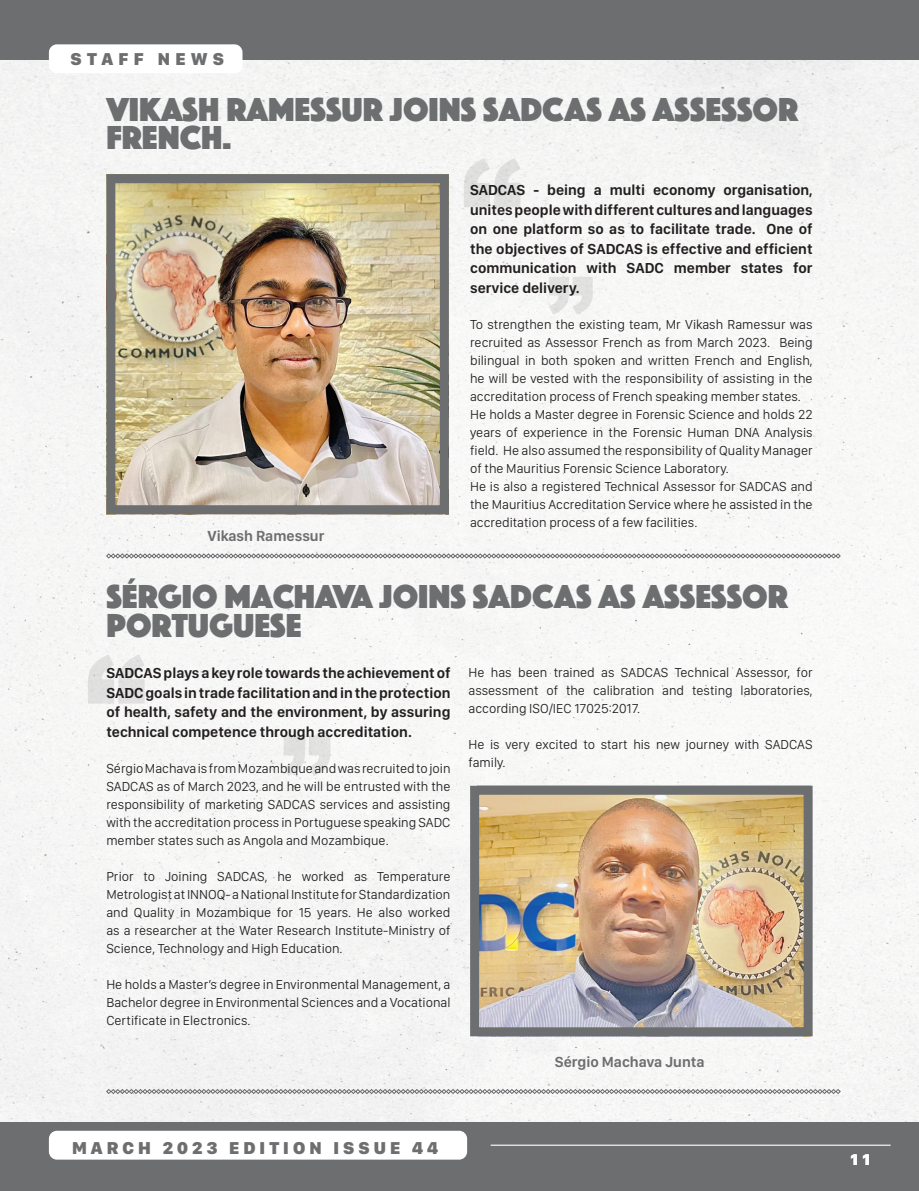
<style>
.page{position:relative;width:919px;height:1191px;background:#fff}
.page>*{position:absolute;margin:0;border:0;box-sizing:border-box;transform-origin:0 0}
.t1{font:34.5px/28.5px "Phosphate Solid";color:#6d6e70}
.t2{font:900 17.85px "SF Compact Display";letter-spacing:.23em;color:#6d6e70}
.t3{font:900 17.85px "SF Compact Display";letter-spacing:.3em;color:#6d6e70}
.t4{font:900 16.05px "SF Compact Display";color:#fff}
.t5{font:600 15.15px "SF Compact Display";color:#6d6e70}
.t6{font:600 15px/19.5px "SF Compact Display";color:#231f20;text-align:justify}
.t7{font:300 13.5px/18px "SF Compact Display";color:#231f20;text-align:justify}
</style>
<div class="page">
<div style="left:0;top:59px;width:918px;height:1064px;background:#f6f6f6"></div>
<div style="left:0;top:1123px;width:918px;height:68px;background:#6d6e70"></div>
<div style="left:0;top:0;width:918px;height:59px;background:#6d6e70"></div>
<div style="left:49px;top:1130px;width:418px;height:29px;background:#fff;border-radius:8px"></div>
<hr style="left:490px;top:1144px;width:400px;height:1px;background:#fff">
<div style="left:49px;top:44px;width:193px;height:29px;background:#fff;border-radius:8px"></div>
<svg style="left:88px;top:654px;width:57px;height:49px"></svg>
<svg style="left:284px;top:735px;width:46px;height:41px"></svg>
<img style="left:480px;top:795px;width:322px;height:231px">
<div style="left:470px;top:785px;width:342px;height:251px;border:9px solid #6d6e70"></div>
<svg style="left:106px;top:1089px;width:734px;height:5px"></svg>
<img style="left:116px;top:184px;width:323px;height:320px">
<div style="left:106px;top:174px;width:343px;height:340px;border:9px solid #6d6e70"></div>
<svg style="left:463px;top:158px;width:57px;height:49px"></svg>
<svg style="left:549px;top:277px;width:43px;height:38px"></svg>
<svg style="left:106px;top:553px;width:734px;height:5px"></svg>
<h2 class="t3" style="left:71px;top:48px;width:155px">STAFF NEWS</h2>
<p class="t1" style="left:106px;top:93px;width:693px">VIKASH RAMESSUR JOINS SADCAS AS ASSESSOR<br>FRENCH.</p>
<p class="t5" style="left:207px;top:527px;width:119px">Vikash Ramessur</p>
<p class="t6" style="left:470px;top:180px;width:344px">SADCAS - being a multi economy organisation, unites people with different cultures and languages on one platform so as to facilitate trade. One of the objectives of SADCAS is effective and efficient communication with SADC member states for service delivery.</p>
<p class="t7" style="left:470px;top:315px;width:344px">To strengthen the existing team, Mr Vikash Ramessur was recruited as Assessor French as from March 2023. Being bilingual in both spoken and written French and English, he will be vested with the responsibility of assisting in the accreditation process of French speaking member states.</p>
<p class="t7" style="left:470px;top:405px;width:344px">He holds a Master degree in Forensic Science and holds 22 years of experience in the Forensic Human DNA Analysis field. He also assumed the responsibility of Quality Manager of the Mauritius Forensic Science Laboratory.</p>
<p class="t7" style="left:470px;top:477px;width:344px">He is also a registered Technical Assessor for SADCAS and the Mauritius Accreditation Service where he assisted in the accreditation process of a few facilities.</p>
<p class="t1" style="left:106px;top:580px;width:683px">SÉRGIO MACHAVA JOINS SADCAS AS ASSESSOR<br>PORTUGUESE</p>
<p class="t6" style="left:106px;top:663px;width:345px">SADCAS plays a key role towards the achievement of SADC goals in trade facilitation and in the protection of health, safety and the environment, by assuring technical competence through accreditation.</p>
<p class="t7" style="left:106px;top:759px;width:345px">Sérgio Machava is from Mozambique and was recruited to join SADCAS as of March 2023, and he will be entrusted with the responsibility of marketing SADCAS services and assisting with the accreditation process in Portuguese speaking SADC member states such as Angola and Mozambique.</p>
<p class="t7" style="left:106px;top:867px;width:345px">Prior to Joining SADCAS, he worked as Temperature Metrologist at INNOQ- a National Institute for Standardization and Quality in Mozambique for 15 years. He also worked as a researcher at the Water Research Institute-Ministry of Science, Technology and High Education.</p>
<p class="t7" style="left:106px;top:975px;width:345px">He holds a Master’s degree in Environmental Management, a Bachelor degree in Environmental Sciences and a Vocational Certificate in Electronics.</p>
<p class="t7" style="left:468px;top:663px;width:345px">He has been trained as SADCAS Technical Assessor, for assessment of the calibration and testing laboratories, according ISO/IEC 17025:2017.</p>
<p class="t7" style="left:468px;top:735px;width:345px">He is very excited to start his new journey with SADCAS family.</p>
<p class="t5" style="left:555px;top:1052px;width:151px">Sérgio Machava Junta</p>
<h2 class="t2" style="left:72px;top:1137px;width:368px">MARCH 2023 EDITION ISSUE 44</h2>
<p class="t4" style="left:850px;top:1149px;width:20px">1 1</p>
</div>
